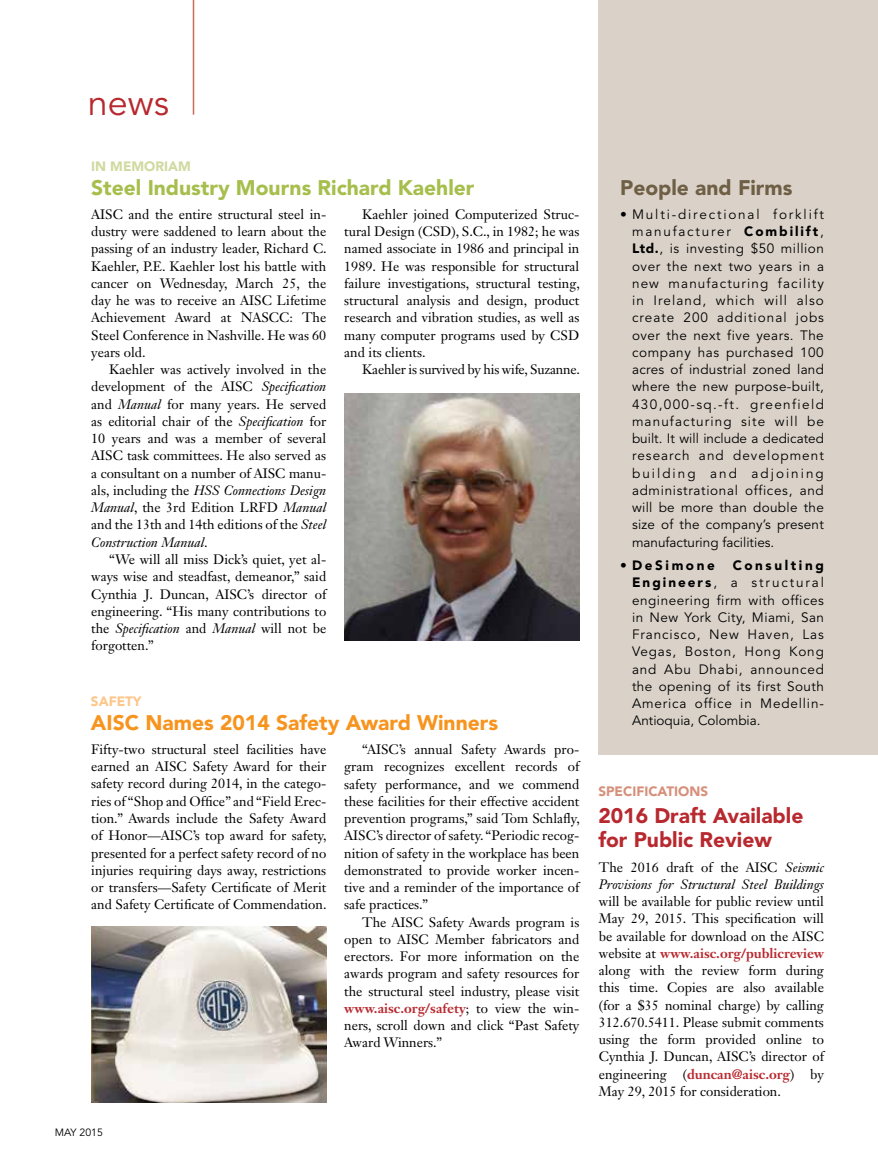
<style>
.page{position:relative;width:878px;height:1175px;background:#fff}
.page>*{position:absolute;margin:0;border:0;box-sizing:border-box;transform-origin:0 0}
.t1{font:36px "Avenir LT Std";color:#b8292f}
.t2{font:900 21px "Avenir LT Std";color:#a6be4b}
.t3{font:900 21px/24px "Avenir LT Std";color:#b8292f}
.t4{font:900 21px "Avenir LT Std";color:#f7941e}
.t5{font:900 21px "Avenir LT Std";color:#6e5f45}
.t6{font:13.5px/17.2px "Janson Text LT Std";color:#000;text-align:justify}
.t7{font:13.5px/17.2px "Avenir LT Std";letter-spacing:.02em;color:#000;text-align:justify}
.t8{font:italic 13.5px/17.2px "Janson Text LT Std";color:#000}
.t9{font:13.5px "Janson Text LT Std";letter-spacing:-.02em;color:#000}
.t10{font:900 13.5px "Avenir LT Std";color:#d68f7a}
.t11{font:900 13.5px "Avenir LT Std";color:#d0daa0}
.t12{font:900 13.5px "Avenir LT Std";letter-spacing:.19em;color:#000}
.t13{font:900 13.5px "Avenir LT Std";color:#fdc689}
.t14{font:10.5px "Avenir LT Std";color:#000}
.s1{font-style:italic}
.s2{font-weight:700;color:#b8292f}
.s3{font-weight:900}
.s4{font-weight:400}
.s5{font-style:normal}
</style>
<div class="page">
<div style="left:598px;top:0;width:280px;height:755px;background:#dad2c9"></div>
<hr style="left:193px;top:0;width:1px;height:115px;background:#c96b56">
<hr style="left:877px;top:0;width:1px;height:661px;background:#f9f1da">
<img style="left:344px;top:393px;width:235px;height:247px">
<img style="left:91px;top:926px;width:235px;height:176px">
<h1 class="t1" style="left:88px;top:81px;width:83px">news</h1>
<p class="t11" style="left:91px;top:158px;width:101px">IN MEMORIAM</p>
<h2 class="t2" style="left:91px;top:175px;width:384px">Steel Industry Mourns Richard Kaehler</h2>
<p class="t6" style="left:91px;top:205px;width:237px">AISC and the entire structural steel in&shy;dustry were saddened to learn about the passing of an industry leader, Richard C.<br>Kaehler, P.E. Kaehler lost his battle with cancer on Wednesday, March 25, the day he was to receive an AISC Lifetime Achievement Award at NASCC: The Steel Conference in Nashville. He was 60 years old.</p>
<p class="t6" style="left:91px;top:361px;width:236px;text-indent:18px">Kaehler was actively involved in the development of the AISC <span class="s1">Specification </span>and <span class="s1">Manual</span> for many years. He served as editorial chair of the <span class="s1">Specification</span> for 10 years and was a member of several AISC task committees. He also served as a consultant on a number of AISC manu&shy;als, including the <span class="s1">HSS Connections Design Manual</span>, the 3rd Edition LRFD <span class="s1">Manual </span>and the 13th and 14th editions of the <span class="s1">Steel Construction Manual</span>.</p>
<p class="t6" style="left:91px;top:550px;width:236px;text-indent:18px">“We will all miss Dick’s quiet, yet al&shy;ways wise and steadfast, demeanor,” said Cynthia J. Duncan, AISC’s director of engineering. “His many contributions to the <span class="s1">Specification</span> and <span class="s1">Manual</span> will not be forgotten.”</p>
<p class="t6" style="left:344px;top:205px;width:237px;text-indent:18px">Kaehler joined Computerized Struc&shy;tural Design (CSD), S.C., in 1982; he was named associate in 1986 and principal in 1989. He was responsible for structural failure investigations, structural testing, structural analysis and design, product research and vibration studies, as well as many computer programs used by CSD and its clients.</p>
<p class="t9" style="left:362px;top:361px;width:219px">Kaehler is survived by his wife, Suzanne.</p>
<p class="t13" style="left:91px;top:693px;width:52px">SAFETY</p>
<h2 class="t4" style="left:91px;top:710px;width:408px">AISC Names 2014 Safety Award Winners</h2>
<p class="t6" style="left:91px;top:740px;width:237px">Fifty-two structural steel facilities have earned an AISC Safety Award for their safety record during 2014, in the catego&shy;ries of “Shop and Office” and “Field Erec&shy;tion.” Awards include the Safety Award of Honor—AISC’s top award for safety, presented for a perfect safety record of no injuries requiring days away, restrictions or transfers—Safety Certificate of Merit and Safety Certificate of Commendation.</p>
<p class="t6" style="left:344px;top:740px;width:237px;text-indent:18px">“AISC’s annual Safety Awards pro&shy;gram recognizes excellent records of safety performance, and we commend these facilities for their effective accident prevention programs,” said Tom Schlafly, AISC’s director of safety. “Periodic recog&shy;nition of safety in the workplace has been demonstrated to provide worker incen&shy;tive and a reminder of the importance of safe practices.”</p>
<p class="t6" style="left:344px;top:913px;width:236px;text-indent:18px">The AISC Safety Awards program is open to AISC Member fabricators and erectors. For more information on the awards program and safety resources for the structural steel industry, please visit <span class="s2">www.aisc.org/safety</span>; to view the win&shy;ners, scroll down and click “Past Safety Award Winners.”</p>
<p class="t14" style="left:55px;top:1126px;width:50px">MAY 2015</p>
<h2 class="t5" style="left:620px;top:175px;width:174px">People and Firms</h2>
<p class="t7" style="left:632px;top:206px;width:193px;text-indent:-12px">• Multi-directional forklift manufacturer <span class="s3">Combilift</span>, <span class="s3">Ltd.</span>, is investing $50 million over the next two years in a new manufacturing facility in Ireland, which will also create 200 additional jobs over the next five years. The company has purchased 100 acres of industrial zoned land where the new purpose-built, 430,000-sq.-ft. greenfield manufacturing site will be built. It will include a dedicated research and development building and adjoining administrational offices, and will be more than double the size of the company’s present manufacturing facilities.</p>
<p class="t12" style="left:620px;top:557px;width:96px"><span class="s4">•</span> DeSimone</p>
<p class="t7" style="left:632px;top:557px;width:193px;text-indent:101px"><span class="s3">Consulting Engineers</span>, a structural engineering firm with offices in New York City, Miami, San Francisco, New Haven, Las Vegas, Boston, Hong Kong and Abu Dhabi, announced the opening of its first South America office in Medellin-Antioquia, Colombia.</p>
<p class="t10" style="left:598px;top:782px;width:111px">SPECIFICATIONS</p>
<h2 class="t3" style="left:598px;top:803px;width:206px">2016 Draft Available for Public Review</h2>
<p class="t8" style="left:598px;top:858px;width:227px"><span class="s5">The 2016 draft of the AISC</span> Seismic<br>Provisions for Structural Steel Buildings</p>
<p class="t6" style="left:598px;top:892px;width:227px">will be available for public review until May 29, 2015. This specification will be available for download on the AISC website at <span class="s2">www.aisc.org/publicreview </span>along with the review form during this time. Copies are also available (for a $35 nominal charge) by calling 312.670.5411. Please submit comments using the form provided online to Cynthia J. Duncan, AISC’s director of engineering (<span class="s2">duncan@aisc.org</span>) by May 29, 2015 for consideration.</p>
</div>
